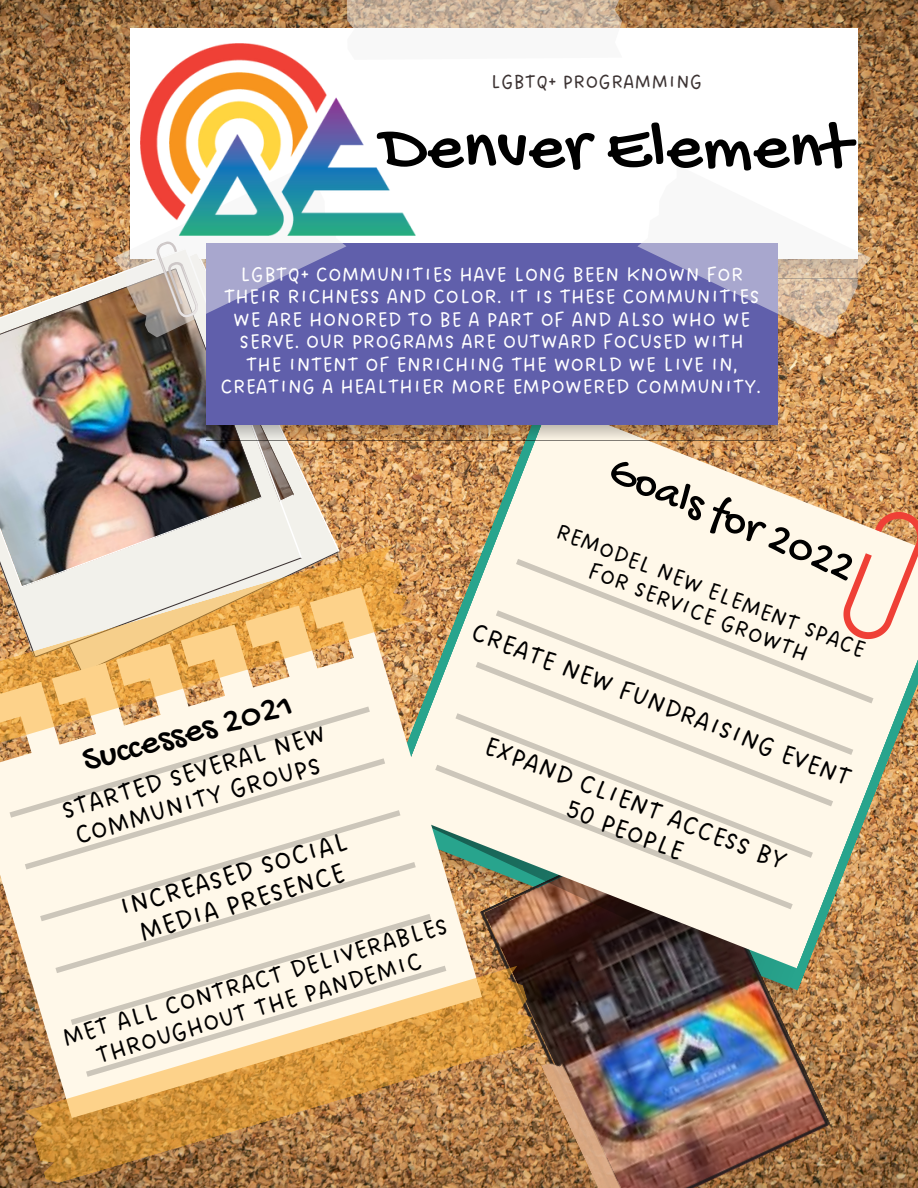
<style>
.page{position:relative;width:918px;height:1188px;background:#fff}
.page>*{position:absolute;margin:0;border:0;box-sizing:border-box;transform-origin:0 0}
.t1{font:70.65px "Gochi Hand";color:#000}
.t2{font:43.8px "Gochi Hand";color:#000}
.t3{font:36.45px "Gochi Hand";color:#000}
.t4{font:29.1px/29.1px "DO Sans Regular";color:#000;text-align:center}
.t5{font:28.05px/28px "DO Sans Regular";color:#000}
.t6{font:27.9px/28.7px "DO Sans Regular";color:#000;text-align:center}
.t7{font:26.85px/27.2px "DO Sans Regular";color:#000;text-align:center}
.t8{font:24.75px/24.6px "DO Sans Regular";color:#000;text-align:center}
.t9{font:22.05px/22.5px "DO Sans Regular";letter-spacing:-.005em;color:#fff;text-align:center}
.t10{font:21px "DO Sans Regular";letter-spacing:-.005em;color:#3c3333}
</style>
<div class="page">
<img style="left:0;top:0;width:918px;height:1188px">
<div style="left:130px;top:28px;width:728px;height:231px;background:#fff"></div>
<svg style="left:347px;top:0;width:275px;height:28px;background:#c8b199"></svg>
<img style="left:0;top:235px;width:340px;height:310px">
<img style="left:471px;top:968px;width:362px;height:220px">
<img style="left:539px;top:968px;width:283px;height:26px">
<img style="left:391px;top:402px;width:527px;height:566px">
<div style="left:516px;top:559px;width:358px;height:144px;background:#fff8e9"></div>
<svg style="left:496px;top:610px;width:357px;height:145px;background:#faf3e4"></svg>
<svg style="left:482px;top:662px;width:351px;height:144px;background:#f9f2e4"></svg>
<svg style="left:482px;top:713px;width:331px;height:145px;background:#f9f2e4"></svg>
<svg style="left:482px;top:765px;width:311px;height:144px;background:#eae3d3"></svg>
<svg style="left:836px;top:505px;width:82px;height:142px;background:#f4ceba"></svg>
<img style="left:206px;top:424px;width:572px;height:16px">
<div style="left:206px;top:243px;width:572px;height:181px;background:#605fab"></div>
<svg style="left:113px;top:165px;width:233px;height:172px"></svg>
<svg style="left:637px;top:165px;width:234px;height:172px"></svg>
<svg style="left:0;top:587px;width:482px;height:531px;background:#cebfa0"></svg>
<svg style="left:10px;top:707px;width:436px;height:370px;background:#f7f0e0"></svg>
<svg style="left:0;top:545px;width:415px;height:220px;background:#ecd0a6"></svg>
<svg style="left:25px;top:966px;width:514px;height:220px;background:#d0a874"></svg>
<img style="left:141px;top:43px;width:274px;height:192px">
<p class="t10" style="left:490px;top:70px;width:214px">LGBTQ+ PROGRAMMING</p>
<p class="t1" style="left:381px;top:111px;width:472px">Denver Element</p>
<p class="t9" style="left:220px;top:264px;width:543px">LGBTQ+ COMMUNITIES HAVE LONG BEEN KNOWN FOR THEIR RICHNESS AND COLOR. IT IS THESE COMMUNITIES WE ARE HONORED TO BE A PART OF AND ALSO WHO WE SERVE. OUR PROGRAMS ARE OUTWARD FOCUSED WITH THE INTENT OF ENRICHING THE WORLD WE LIVE IN, CREATING A HEALTHIER MORE EMPOWERED COMMUNITY.</p>
<p class="t3" style="left:79px;top:742px;width:218px;rotate:-15deg">Successes 2021</p>
<p class="t5" style="left:58px;top:798px;width:276px;rotate:-16deg">STARTED SEVERAL NEW<br>COMMUNITY GROUPS</p>
<p class="t4" style="left:116px;top:894px;width:239px;rotate:-16deg">INCREASED SOCIAL<br>MEDIA PRESENCE</p>
<p class="t7" style="left:59px;top:1025px;width:402px;rotate:-16deg">MET ALL CONTRACT DELIVERABLES<br>THROUGHOUT THE PANDEMIC</p>
<p class="t2" style="left:620px;top:447px;width:263px;rotate:23deg">Goals for 2022</p>
<p class="t8" style="left:561px;top:521px;width:332px;rotate:21deg">REMODEL NEW ELEMENT SPACE<br>FOR SERVICE GROWTH</p>
<p class="t6" style="left:477px;top:620px;width:407px;rotate:21deg">CREATE NEW FUNDRAISING EVENT</p>
<p class="t6" style="left:490px;top:733px;width:324px;rotate:21deg">EXPAND CLIENT ACCESS BY<br>50 PEOPLE</p>
</div>
